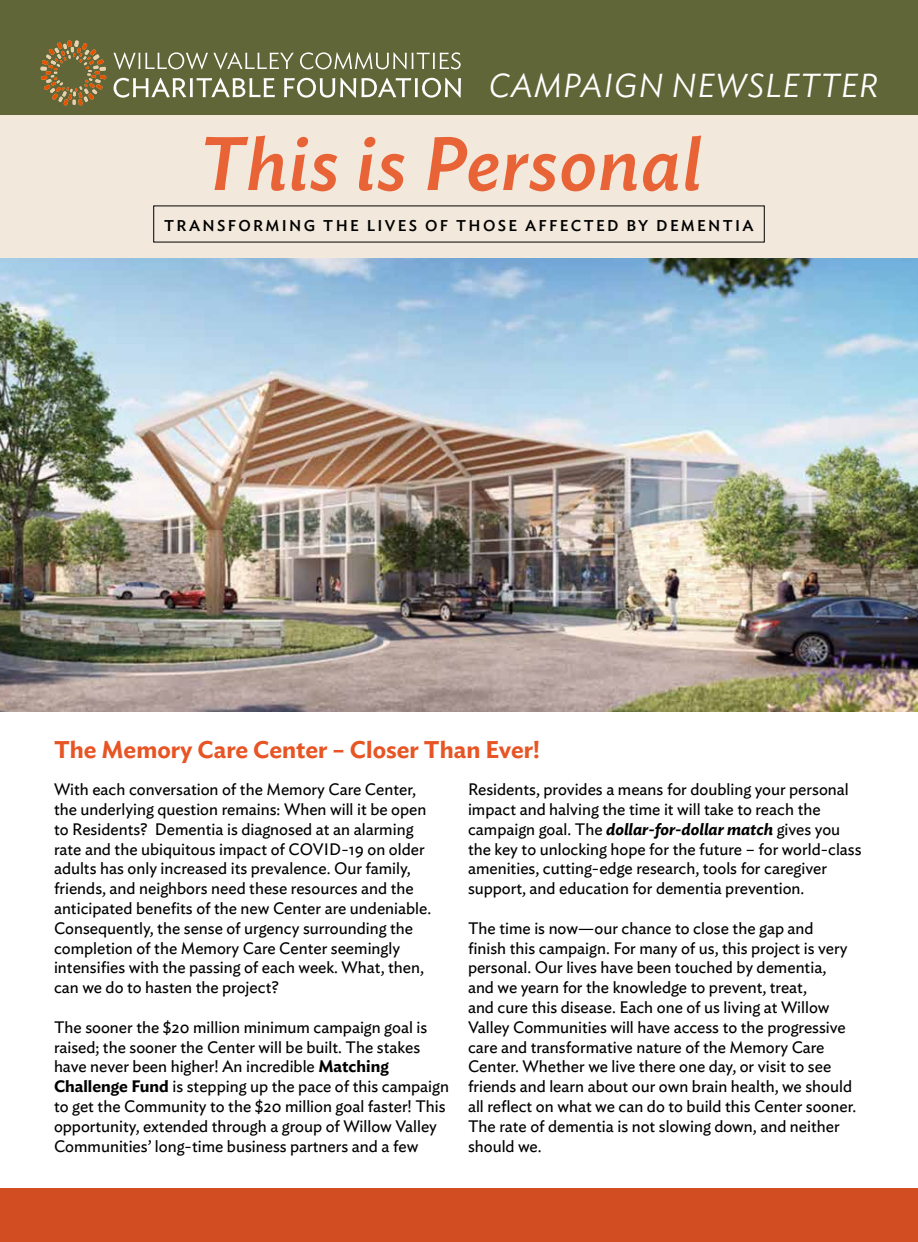
<style>
.page{position:relative;width:918px;height:1242px;background:#fff}
.page>*{position:absolute;margin:0;border:0;box-sizing:border-box;transform-origin:0 0}
.t1{font:italic 500 75px "Ideal Sans";letter-spacing:.02em;color:#e75525}
.t2{font:italic 300 33px "Ideal Sans";letter-spacing:.03em;color:#fff}
.t3{font:600 24px "Ideal Sans";color:#e75525}
.t4{font:16.5px/19.8px "Ideal Sans";color:#000}
.t5{font:500 15.45px "Ideal Sans";letter-spacing:.15em;color:#000}
.s1{font-weight:600}
.s2{font-weight:600;font-style:italic}
</style>
<div class="page">
<div style="left:0;top:1188px;width:918px;height:54px;background:#d24d21"></div>
<div style="left:0;top:0;width:918px;height:144px;background:#606637"></div>
<div style="left:0;top:116px;width:918px;height:142px;background:#f2e9dc"></div>
<svg style="left:41px;top:40px;width:65px;height:65px"></svg>
<svg style="left:114px;top:52px;width:180px;height:17px"></svg>
<svg style="left:300px;top:52px;width:161px;height:17px"></svg>
<svg style="left:114px;top:78px;width:161px;height:20px"></svg>
<svg style="left:284px;top:78px;width:177px;height:20px"></svg>
<img style="left:0;top:258px;width:918px;height:454px">
<h2 class="t2" style="left:488px;top:60px;width:391px">CAMPAIGN NEWSLETTER</h2>
<h1 class="t1" style="left:200px;top:106px;width:504px">This is Personal</h1>
<p class="t5" style="left:164px;top:214px;width:591px">TRANSFORMING THE LIVES OF THOSE AFFECTED BY DEMENTIA</p>
<h3 class="t3" style="left:54px;top:731px;width:487px">The Memory Care Center – Closer Than Ever!</h3>
<p class="t4" style="left:54px;top:778px;width:379px">With each conversation of the Memory Care Center, the underlying question remains: When will it be open to Residents? Dementia is diagnosed at an alarming rate and the ubiquitous impact of COVID-19 on older adults has only increased its prevalence. Our family, friends, and neighbors need these resources and the anticipated benefits of the new Center are undeniable.<br>Consequently, the sense of urgency surrounding the completion of the Memory Care Center seemingly intensifies with the passing of each week. What, then, can we do to hasten the project?</p>
<p class="t4" style="left:54px;top:1016px;width:397px">The sooner the $20 million minimum campaign goal is raised; the sooner the Center will be built. The stakes have never been higher! An incredible <span class="s1">Matching Challenge Fund</span> is stepping up the pace of this campaign to get the Community to the $20 million goal faster! This opportunity, extended through a group of Willow Valley Communities’ long-time business partners and a few</p>
<p class="t4" style="left:468px;top:778px;width:395px">Residents, provides a means for doubling your personal impact and halving the time it will take to reach the campaign goal. The <span class="s2">dollar-for-dollar match</span> gives you the key to unlocking hope for the future – for world-class amenities, cutting-edge research, tools for caregiver support, and education for dementia prevention.</p>
<p class="t4" style="left:468px;top:917px;width:390px">The time is now—our chance to close the gap and<br>finish this campaign. For many of us, this project is very personal. Our lives have been touched by dementia, and we yearn for the knowledge to prevent, treat,<br>and cure this disease. Each one of us living at Willow Valley Communities will have access to the progressive care and transformative nature of the Memory Care Center. Whether we live there one day, or visit to see friends and learn about our own brain health, we should all reflect on what we can do to build this Center sooner.<br>The rate of dementia is not slowing down, and neither should we.</p>
</div>
